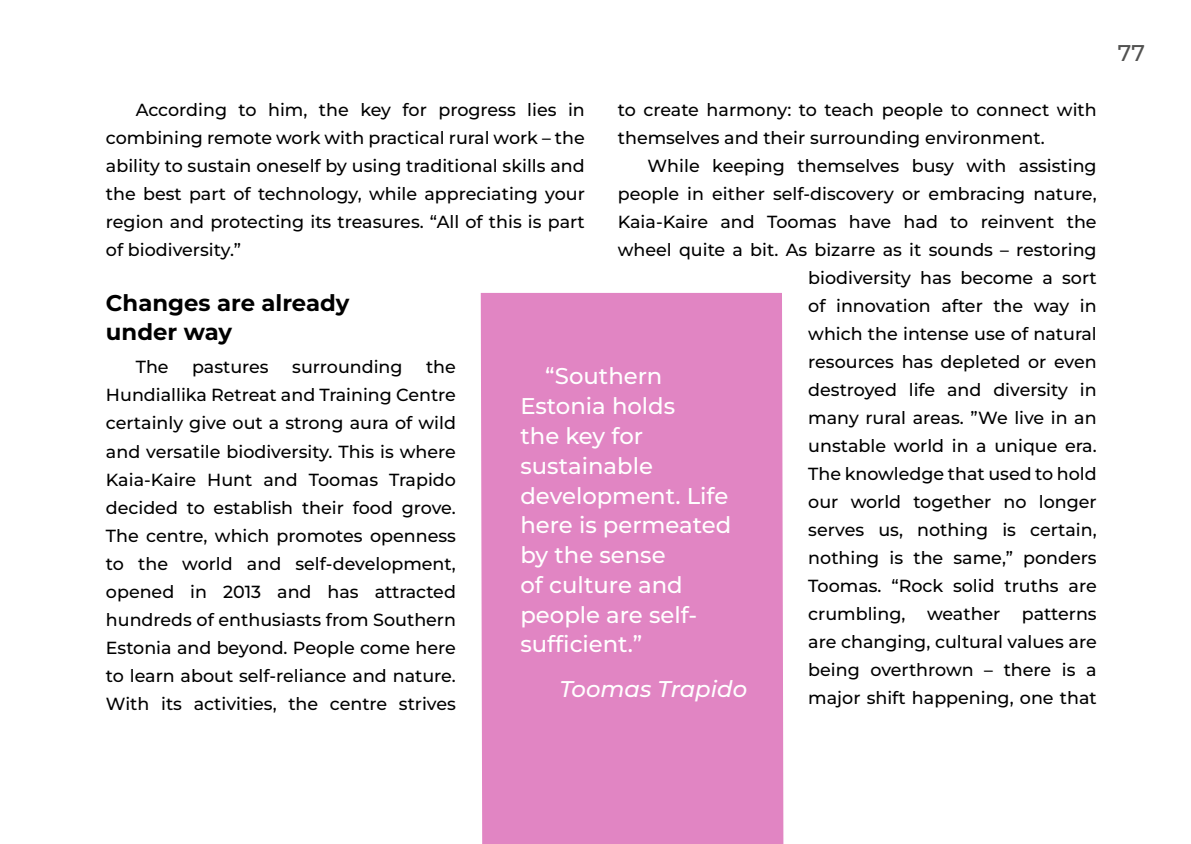
<style>
.page{position:relative;width:1191px;height:844px;background:#fff}
.page>*{position:absolute;margin:0;border:0;box-sizing:border-box;transform-origin:0 0}
.t1{font:500 22.75px/29.8px "Montserrat";color:#fff}
.t2{font:700 22.75px/29.8px "Montserrat";color:#000}
.t3{font:italic 500 22.75px "Montserrat";color:#fff}
.t4{font:500 22.75px "Montserrat";color:#525251}
.t5{font:500 17.5px/28px "Montserrat";color:#000;text-align:justify}
</style>
<div class="page">
<div style="left:481px;top:293px;width:302px;height:550px;background:#e185c3"></div>
<p class="t5" style="left:618px;top:95px;width:480px">to create harmony: to teach people to connect with themselves and their surrounding environment.</p>
<p class="t5" style="left:618px;top:151px;width:480px;text-align:right">While keeping themselves busy with assisting people in either self-discovery or embracing nature, Kaia-Kaire and Toomas have had to reinvent the wheel quite a bit. As bizarre as it sounds – restoring biodiversity has become a sort<br>of innovation after the way in<br>which the intense use of natural<br>resources has depleted or even<br>destroyed life and diversity in<br>many rural areas. ”We live in an<br>unstable world in a unique era.<br>The knowledge that used to hold<br>our world together no longer<br>serves us, nothing is certain,<br>nothing is the same,” ponders<br>Toomas. “Rock solid truths are<br>crumbling, weather patterns<br>are changing, cultural values are<br>being overthrown – there is a<br>major shift happening, one that</p>
<p class="t5" style="left:106px;top:95px;width:480px;text-indent:30px">According to him, the key for progress lies in combining remote work with practical rural work – the ability to sustain oneself by using traditional skills and the best part of technology, while appreciating your region and protecting its treasures. “All of this is part of biodiversity.”</p>
<h1 class="t2" style="left:106px;top:287px;width:245px">Changes are already under way</h1>
<p class="t5" style="left:136px;top:352px;width:34px">The</p>
<p class="t5" style="left:192px;top:352px;width:78px">pastures</p>
<p class="t5" style="left:292px;top:352px;width:112px">surrounding</p>
<p class="t5" style="left:106px;top:352px;width:351px;text-indent:320px">the Hundiallika Retreat and Training Centre certainly give out a strong aura of wild and versatile biodiversity. This is where Kaia-Kaire Hunt and Toomas Trapido decided to establish their food grove.<br>The centre, which promotes openness to the world and self-development, opened in 2013 and has attracted hundreds of enthusiasts from Southern Estonia and beyond. People come here to learn about self-reliance and nature.<br>With its activities, the centre strives</p>
<h1 class="t1" style="left:520px;top:361px;width:212px;text-indent:25px">“Southern<br>Estonia holds<br>the key for sustainable development. Life here is permeated by the sense<br>of culture and people are self&shy;sufficient.”</h1>
<h1 class="t3" style="left:559px;top:673px;width:189px">Toomas Trapido</h1>
<h1 class="t4" style="left:1117px;top:37px;width:29px">77</h1>
</div>
